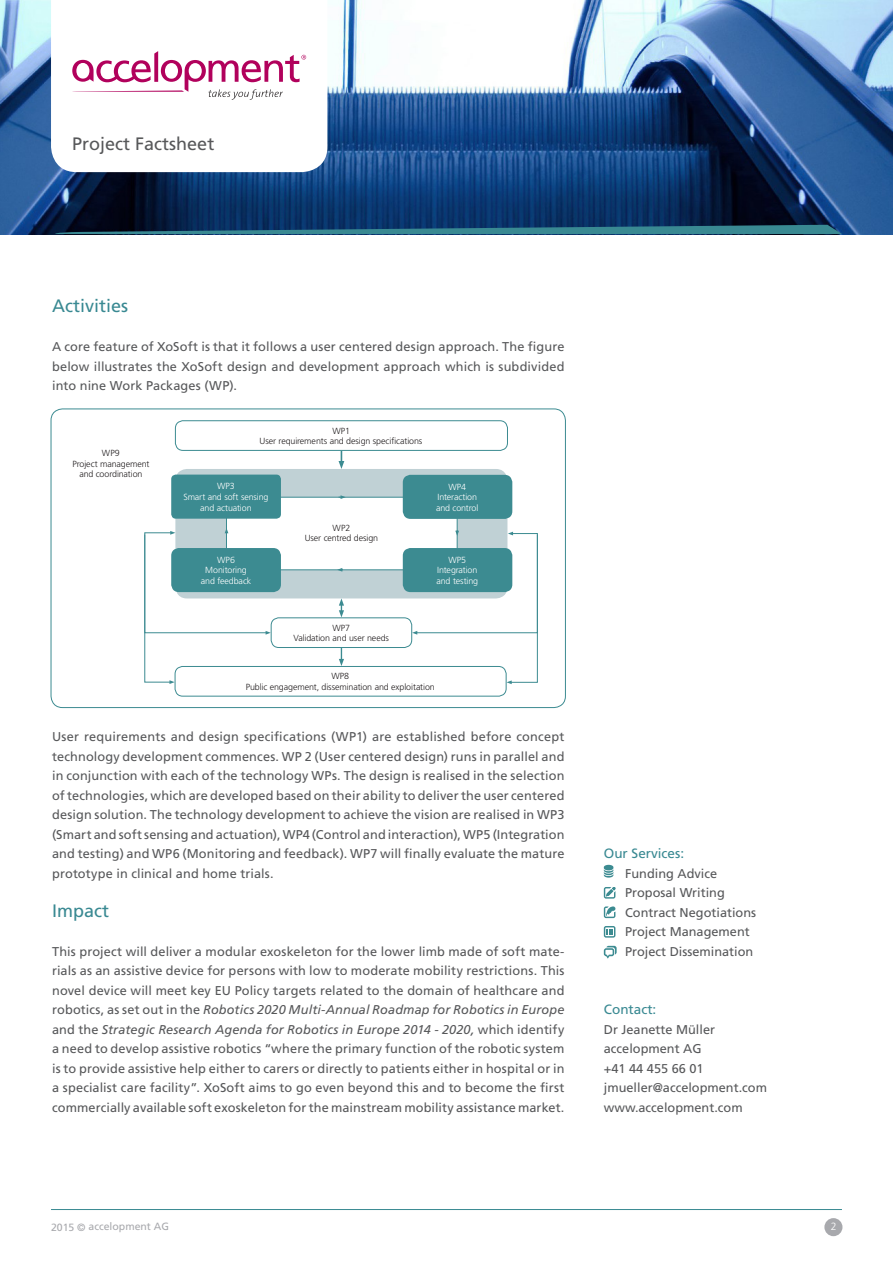
<style>
.page{position:relative;width:893px;height:1263px;background:#fff}
.page>*{position:absolute;margin:0;border:0;box-sizing:border-box;transform-origin:0 0}
.ACC__Headline_Copyte{font:18px "Frutiger LT";color:#398992}
.t1{font:18px "Frutiger LT";color:#57585a}
.ACC__Sidebar__Headli{font:13.5px "Frutiger LT";color:#398992}
.ACC__Copytext__9pt_D{font:12.75px/19.5px "Frutiger LT";letter-spacing:.01em;color:#57585a;text-align:justify}
.ACC__Sidebar__Copyte{font:12.75px "Frutiger LT";color:#57585a}
.t2{font:10.5px "Frutiger LT";color:#a8a9ad}
.t3{font:300 10.5px "Frutiger LT Com";color:#fff}
.t4{font:300 8.85px/10.6px "Frutiger LT";letter-spacing:-.01em;color:#231f20;text-align:center}
.t5{font:300 8.85px/10.5px "Frutiger LT";letter-spacing:-.01em;color:#fff;text-align:center}
.s1{font-style:italic}
</style>
<div class="page">
<hr style="left:51px;top:1209px;width:791px;height:1px;background:#398992">
<div style="left:824px;top:1218px;width:18px;height:18px;background:#a8a9ad;border-radius:50%"></div>
<svg style="left:604px;top:865px;width:9px;height:13px"></svg>
<svg style="left:604px;top:887px;width:12px;height:11px"></svg>
<svg style="left:604px;top:906px;width:11px;height:12px"></svg>
<svg style="left:604px;top:926px;width:11px;height:11px"></svg>
<svg style="left:604px;top:946px;width:13px;height:12px"></svg>
<div style="left:51px;top:408px;width:515px;height:300px;border:1px solid #3c8b91;border-radius:12px"></div>
<div style="left:175px;top:469px;width:332px;height:129px;background:#c0d1d5;border-radius:12px"></div>
<div style="left:226px;top:497px;width:231px;height:73px;background:#fff;border-radius:12px"></div>
<div style="left:226px;top:497px;width:232px;height:73px;border:1px solid #3c8b91;border-radius:12px"></div>
<div style="left:403px;top:548px;width:109px;height:44px;background:#3c8b91;border-radius:8px"></div>
<div style="left:171px;top:548px;width:110px;height:44px;background:#3c8b91;border-radius:8px"></div>
<div style="left:175px;top:666px;width:332px;height:30px;border:1px solid #3c8b91;border-radius:8px"></div>
<div style="left:403px;top:475px;width:109px;height:44px;background:#3c8b91;border-radius:8px"></div>
<div style="left:171px;top:475px;width:110px;height:44px;background:#3c8b91;border-radius:5px"></div>
<svg style="left:339px;top:451px;width:5px;height:18px"></svg>
<svg style="left:339px;top:598px;width:5px;height:19px"></svg>
<svg style="left:339px;top:648px;width:5px;height:18px"></svg>
<div style="left:175px;top:420px;width:333px;height:31px;border:1px solid #3c8b91;border-radius:8px"></div>
<div style="left:271px;top:617px;width:141px;height:31px;border:1px solid #3c8b91;border-radius:8px"></div>
<svg style="left:339px;top:495px;width:7px;height:4px"></svg>
<svg style="left:337px;top:568px;width:6px;height:4px"></svg>
<svg style="left:412px;top:530px;width:126px;height:154px"></svg>
<svg style="left:144px;top:528px;width:127px;height:156px"></svg>
<img style="left:0;top:0;width:893px;height:234px">
<svg style="left:51px;top:0;width:276px;height:172px"></svg>
<svg style="left:51px;top:225px;width:791px;height:9px;background:#256177"></svg>
<svg style="left:72px;top:51px;width:234px;height:49px"></svg>
<h1 class="t1" style="left:72px;top:133px;width:144px">Project Factsheet</h1>
<p class="ACC__Headline_Copyte" style="left:52px;top:295px;width:78px">Activities</p>
<p class="ACC__Copytext__9pt_D" style="left:52px;top:337px;width:514px">A core feature of XoSoft is that it follows a user centered design approach. The figure below illustrates the XoSoft design and development approach which is subdivided into nine Work Packages (WP).</p>
<p class="t4" style="left:72px;top:448px;width:79px">WP9<br>Project management and coordination</p>
<p class="t4" style="left:260px;top:425px;width:164px">WP1<br>User requirements and design specifications</p>
<p class="t5" style="left:183px;top:481px;width:87px">WP3<br>Smart and soft sensing and actuation</p>
<p class="t5" style="left:201px;top:555px;width:52px">WP6<br>Monitoring and feedback</p>
<p class="t4" style="left:305px;top:522px;width:75px">WP2<br>User centred design</p>
<p class="t5" style="left:436px;top:481px;width:44px">WP4<br>Interaction and control</p>
<p class="t5" style="left:436px;top:555px;width:43px">WP5<br>Integration and testing</p>
<p class="t4" style="left:293px;top:622px;width:97px">WP7<br>Validation and user needs</p>
<p class="t4" style="left:246px;top:671px;width:191px">WP8<br>Public engagement, dissemination and exploitation</p>
<p class="ACC__Copytext__9pt_D" style="left:52px;top:727px;width:514px">User requirements and design specifications (WP1) are established before concept technology development commences. WP 2 (User centered design) runs in parallel and in conjunction with each of the technology WPs. The design is realised in the selection of technologies, which are developed based on their ability to deliver the user centered design solution. The technology development to achieve the vision are realised in WP3 (Smart and soft sensing and actuation), WP4 (Control and interaction), WP5 (Integration and testing) and WP6 (Monitoring and feedback). WP7 will finally evaluate the mature prototype in clinical and home trials.</p>
<p class="ACC__Headline_Copyte" style="left:52px;top:900px;width:59px">Impact</p>
<p class="ACC__Copytext__9pt_D" style="left:52px;top:941px;width:514px">This project will deliver a modular exoskeleton for the lower limb made of soft mate&shy;rials as an assistive device for persons with low to moderate mobility restrictions. This novel device will meet key EU Policy targets related to the domain of healthcare and robotics, as set out in the <span class="s1">Robotics 2020 Multi-Annual Roadmap for Robotics in Europe </span>and the <span class="s1">Strategic Research Agenda for Robotics in Europe 2014 - 2020,</span> which identify a need to develop assistive robotics “where the primary function of the robotic system is to provide assistive help either to carers or directly to patients either in hospital or in a specialist care facility”. XoSoft aims to go even beyond this and to become the first commercially available soft exoskeleton for the mainstream mobility assistance market.</p>
<p class="ACC__Sidebar__Headli" style="left:604px;top:845px;width:82px">Our Services:</p>
<p class="ACC__Sidebar__Copyte" style="left:625px;top:866px;width:94px">Funding Advice</p>
<p class="ACC__Sidebar__Copyte" style="left:625px;top:885px;width:101px">Proposal Writing</p>
<p class="ACC__Sidebar__Copyte" style="left:625px;top:905px;width:133px">Contract Negotiations</p>
<p class="ACC__Sidebar__Copyte" style="left:625px;top:924px;width:126px">Project Management</p>
<p class="ACC__Sidebar__Copyte" style="left:625px;top:944px;width:130px">Project Dissemination</p>
<p class="ACC__Sidebar__Headli" style="left:604px;top:1001px;width:54px">Contact:</p>
<p class="ACC__Sidebar__Copyte" style="left:604px;top:1022px;width:113px">Dr Jeanette Müller</p>
<p class="ACC__Sidebar__Copyte" style="left:604px;top:1041px;width:99px">accelopment AG</p>
<p class="ACC__Sidebar__Copyte" style="left:604px;top:1061px;width:101px">+41 44 455 66 01</p>
<p class="ACC__Sidebar__Copyte" style="left:604px;top:1080px;width:165px">jmueller@accelopment.com</p>
<p class="ACC__Sidebar__Copyte" style="left:604px;top:1100px;width:140px">www.accelopment.com</p>
<p class="t2" style="left:51px;top:1220px;width:120px">2015 © accelopment AG</p>
<p class="t3" style="left:831px;top:1220px;width:7px">2</p>
</div>
